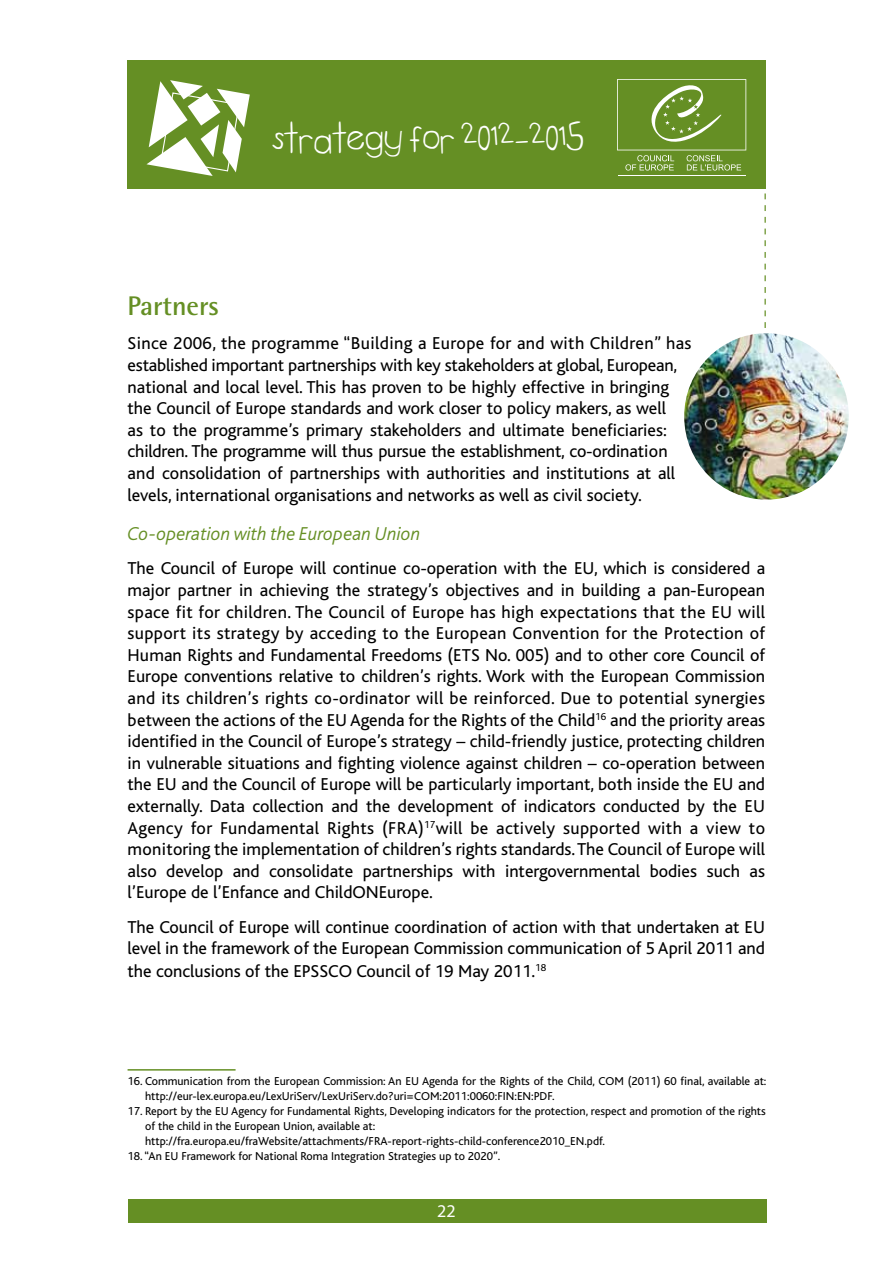
<style>
.page{position:relative;width:893px;height:1263px;background:#fff}
.page>*{position:absolute;margin:0;border:0;box-sizing:border-box;transform-origin:0 0}
.t1{font:37.5px "tweed.2";color:#fff}
.t2{font:700 27px "Rotis Semi Sans Std";color:#658f24}
.t3{font:italic 300 19.5px "Bliss";color:#658f24}
.t4{font:18px/21.6px "Bliss";color:#000;text-align:justify}
.t5{font:18px "Myriad Pro";color:#fff}
.t6{font:12px/15px "Bliss";color:#000}
</style>
<div class="page">
<div style="left:128px;top:1199px;width:638px;height:23px;background:#658f24"></div>
<div style="left:127px;top:60px;width:639px;height:129px;background:#658f24"></div>
<svg style="left:146px;top:80px;width:104px;height:96px"></svg>
<hr style="left:618px;top:175px;width:127px;height:1px;background:#fff">
<svg style="left:617px;top:79px;width:129px;height:92px"></svg>
<hr style="left:128px;top:1069px;width:108px;height:1px;background:#658f24">
<img style="left:684px;top:333px;width:165px;height:167px">
<svg style="left:764px;top:193px;width:2px;height:135px"></svg>
<h1 class="t1" style="left:272px;top:119px;width:313px">strategy for 2012-2015</h1>
<h2 class="t2" style="left:128px;top:289px;width:93px">Partners</h2>
<p class="t4" style="left:128px;top:333px;width:565px;text-align:left">Since 2006, the programme “Building a Europe for and with Children” has established important partnerships with key stakeholders at global, European, national and local level. This has proven to be highly effective in bringing the Council of Europe standards and work closer to policy makers, as well<br>as to the programme’s primary stakeholders and ultimate beneficiaries: children. The programme will thus pursue the establishment, co-ordination and consolidation of partnerships with authorities and institutions at all levels, international organisations and networks as well as civil society.</p>
<p class="t3" style="left:128px;top:524px;width:294px">Co-operation with the European Union</p>
<p class="t4" style="left:128px;top:558px;width:639px">The Council of Europe will continue co-operation with the EU, which is considered a major partner in achieving the strategy’s objectives and in building a pan-European space fit for children. The Council of Europe has high expectations that the EU will support its strategy by acceding to the European Convention for the Protection of Human Rights and Fundamental Freedoms (ETS No. 005) and to other core Council of Europe conventions relative to children’s rights. Work with the European Commission and its children’s rights co-ordinator will be reinforced. Due to potential synergies between the actions of the EU Agenda for the Rights of the Child<sup>16</sup> and the priority areas identified in the Council of Europe’s strategy – child-friendly justice, protecting children in vulnerable situations and fighting violence against children – co-operation between the EU and the Council of Europe will be particularly important, both inside the EU and externally. Data collection and the development of indicators conducted by the EU Agency for Fundamental Rights (FRA)<sup>17</sup>will be actively supported with a view to monitoring the implementation of children’s rights standards. The Council of Europe will also develop and consolidate partnerships with intergovernmental bodies such as l’Europe de l’Enfance and ChildONEurope.</p>
<p class="t4" style="left:128px;top:916px;width:639px;line-height:22px">The Council of Europe will continue coordination of action with that undertaken at EU level in the framework of the European Commission communication of 5 April 2011 and the conclusions of the EPSSCO Council of 19 May 2011.<sup>18</sup></p>
<p class="t6" style="left:145px;top:1074px;width:623px;text-indent:-18px">16. Communication from the European Commission: An EU Agenda for the Rights of the Child, COM (2011) 60 final, available at: http://eur-lex.europa.eu/LexUriServ/LexUriServ.do?uri=COM:2011:0060:FIN:EN:PDF.</p>
<p class="t6" style="left:145px;top:1104px;width:622px;text-indent:-18px">17. Report by the EU Agency for Fundamental Rights, Developing indicators for the protection, respect and promotion of the rights of the child in the European Union, available at: http://fra.europa.eu/fraWebsite/attachments/FRA-report-rights-child-conference2010_EN.pdf.</p>
<p class="t6" style="left:128px;top:1149px;width:374px">18. “An EU Framework for National Roma Integration Strategies up to 2020”.</p>
<p class="t5" style="left:437px;top:1200px;width:20px">22</p>
</div>
